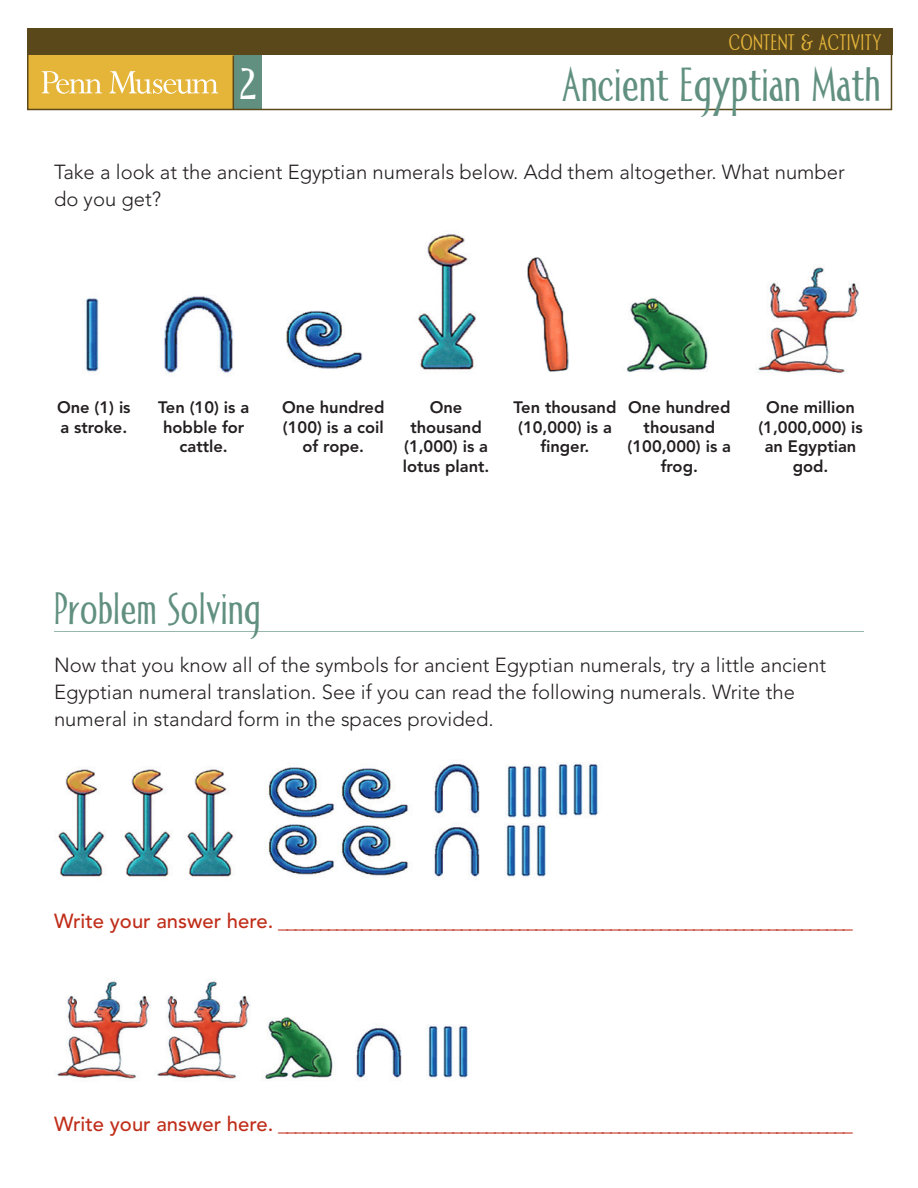
<style>
.page{position:relative;width:918px;height:1188px;background:#fff}
.page>*{position:absolute;margin:0;border:0;box-sizing:border-box;transform-origin:0 0}
.t1{font:48px "Allise";color:#619080}
.t2{font:45px "Allise";color:#619080}
.t3{font:45px "Allise";color:#fff}
.t4{font:22.5px "Allise";letter-spacing:.015em;color:#e5b53a}
.t5{font:300 20.25px/27px "Avenir";color:#231f20}
.t6{font:500 20.25px "Avenir";color:#c02d19}
.t7{font:800 16.5px/19.8px "Avenir";color:#231f20;text-align:center}
</style>
<div class="page">
<div style="left:232px;top:47px;width:30px;height:63px;background:#619080"></div>
<div style="left:27px;top:54px;width:207px;height:56px;background:#e5b53a"></div>
<div style="left:27px;top:28px;width:865px;height:28px;background:#5a471a"></div>
<svg style="left:42px;top:71px;width:60px;height:23px"></svg>
<svg style="left:109px;top:71px;width:109px;height:23px"></svg>
<hr style="left:233px;top:56px;width:1px;height:54px;background:#5a471a">
<div style="left:27px;top:28px;width:865px;height:82px;border:2px solid #5a471a"></div>
<hr style="left:54px;top:631px;width:810px;height:1px;background:#97b7ac">
<img style="left:418px;top:234px;width:58px;height:136px">
<img style="left:286px;top:310px;width:77px;height:59px">
<img style="left:164px;top:296px;width:70px;height:77px">
<img style="left:85px;top:298px;width:14px;height:74px">
<img style="left:627px;top:298px;width:81px;height:75px">
<img style="left:758px;top:267px;width:101px;height:107px">
<img style="left:527px;top:257px;width:42px;height:115px">
<img style="left:58px;top:769px;width:47px;height:108px">
<img style="left:124px;top:769px;width:47px;height:108px">
<img style="left:187px;top:769px;width:47px;height:108px">
<img style="left:268px;top:767px;width:141px;height:111px">
<img style="left:434px;top:764px;width:46px;height:50px">
<img style="left:434px;top:827px;width:46px;height:50px">
<img style="left:507px;top:766px;width:40px;height:52px">
<img style="left:506px;top:825px;width:40px;height:52px">
<img style="left:558px;top:764px;width:40px;height:52px">
<img style="left:57px;top:980px;width:94px;height:99px">
<img style="left:157px;top:980px;width:94px;height:99px">
<img style="left:265px;top:1017px;width:68px;height:64px">
<img style="left:356px;top:1028px;width:46px;height:50px">
<img style="left:428px;top:1026px;width:40px;height:52px">
<p class="t3" style="left:239px;top:59px;width:20px">2</p>
<p class="t4" style="left:729px;top:30px;width:154px">CONTENT &amp; ACTIVITY</p>
<p class="t1" style="left:562px;top:58px;width:320px">Ancient Egyptian Math</p>
<p class="t5" style="left:54px;top:158px;width:792px">Take a look at the ancient Egyptian numerals below. Add them altogether. What number do you get?</p>
<p class="t7" style="left:57px;top:397px;width:75px;text-align:left">One (1) is a stroke.</p>
<p class="t7" style="left:158px;top:397px;width:93px">Ten (10) is a hobble for cattle.</p>
<p class="t7" style="left:282px;top:397px;width:104px">One hundred (100) is a coil of rope.</p>
<p class="t7" style="left:403px;top:397px;width:88px">One thousand (1,000) is a lotus plant.</p>
<p class="t7" style="left:514px;top:397px;width:104px">Ten thousand (10,000) is a finger.</p>
<p class="t7" style="left:628px;top:397px;width:105px">One hundred thousand (100,000) is a frog.</p>
<p class="t7" style="left:758px;top:397px;width:106px">One million (1,000,000) is an Egyptian god.</p>
<p class="t2" style="left:54px;top:584px;width:208px">Problem Solving</p>
<p class="t5" style="left:54px;top:651px;width:774px">Now that you know all of the symbols for ancient Egyptian numerals, try a little ancient<br>Egyptian numeral translation. See if you can read the following numerals. Write the numeral in standard form in the spaces provided.</p>
<p class="t6" style="left:54px;top:909px;width:800px">Write your answer here. _____________________________________________________________________</p>
<p class="t6" style="left:54px;top:1112px;width:800px">Write your answer here. _____________________________________________________________________</p>
</div>
